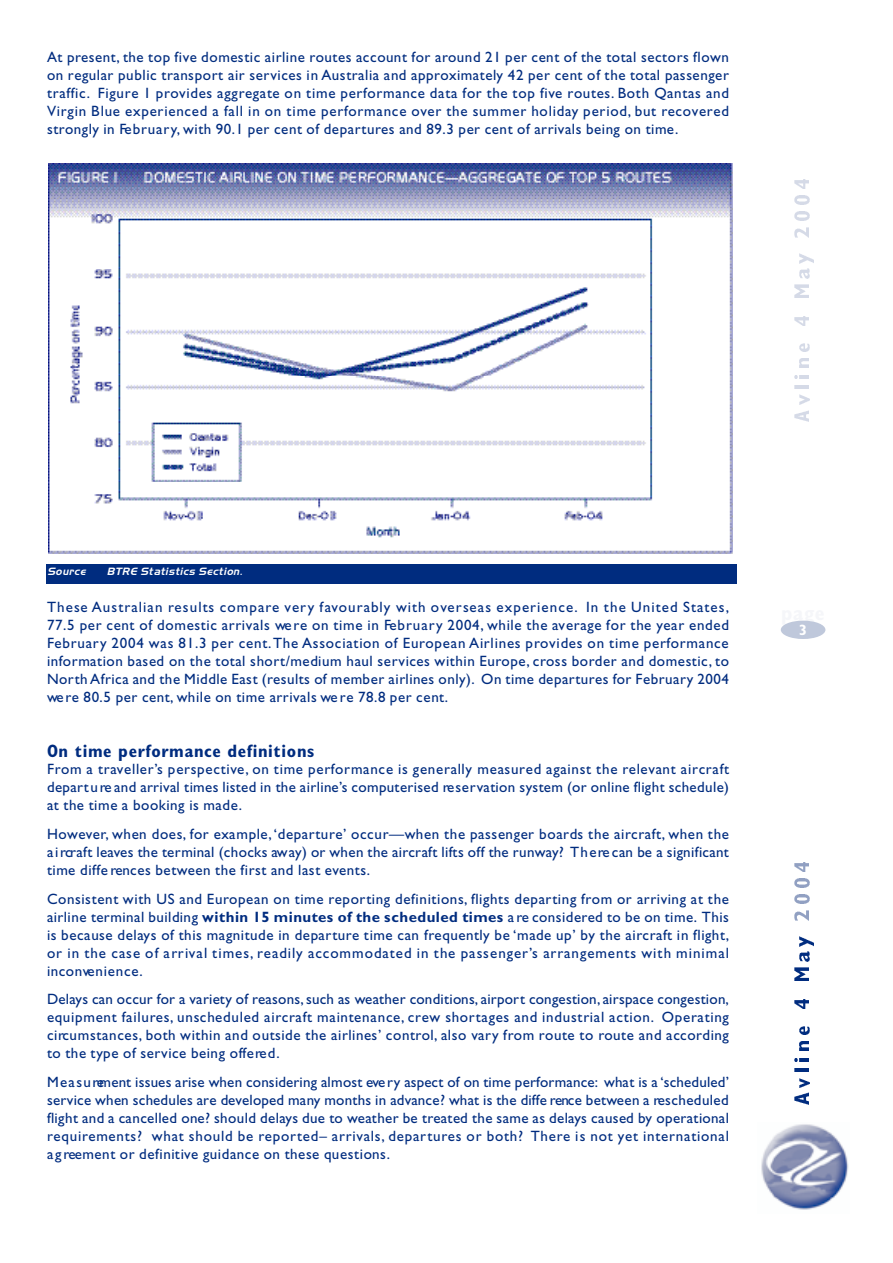
<style>
.page{position:relative;width:893px;height:1263px;background:#fff}
.page>*{position:absolute;margin:0;border:0;box-sizing:border-box;transform-origin:0 0}
.t1{font:700 condensed 18px "Gill Sans";letter-spacing:.04em;color:#002c7f}
.t2{font:15px/18px "Gill Sans";letter-spacing:.035em;color:#002c7f;text-align:justify}
.t3{font:700 condensed 15px "Gill Sans";color:#fff}
.t4{font:italic 10.5px "Slicker";color:#fff}
.s1{font-weight:700}
</style>
<div class="page">
<img style="left:761px;top:1124px;width:88px;height:86px">
<img style="left:794px;top:411px;width:14px;height:11px">
<img style="left:799px;top:395px;width:10px;height:10px">
<img style="left:794px;top:386px;width:14px;height:3px">
<img style="left:794px;top:375px;width:14px;height:3px">
<img style="left:799px;top:359px;width:9px;height:9px">
<img style="left:799px;top:343px;width:10px;height:9px">
<img style="left:794px;top:316px;width:14px;height:10px">
<img style="left:794px;top:284px;width:14px;height:13px">
<img style="left:799px;top:269px;width:10px;height:9px">
<img style="left:799px;top:254px;width:14px;height:10px">
<img style="left:794px;top:228px;width:14px;height:9px">
<img style="left:794px;top:211px;width:15px;height:10px">
<img style="left:794px;top:195px;width:15px;height:9px">
<img style="left:794px;top:179px;width:14px;height:10px">
<img style="left:794px;top:1093px;width:14px;height:11px">
<img style="left:799px;top:1078px;width:10px;height:10px">
<img style="left:794px;top:1068px;width:14px;height:4px">
<img style="left:794px;top:1058px;width:14px;height:3px">
<img style="left:799px;top:1041px;width:9px;height:9px">
<img style="left:799px;top:1026px;width:10px;height:9px">
<img style="left:794px;top:999px;width:14px;height:10px">
<img style="left:794px;top:968px;width:14px;height:13px">
<img style="left:799px;top:951px;width:10px;height:10px">
<img style="left:799px;top:937px;width:14px;height:10px">
<img style="left:794px;top:910px;width:14px;height:10px">
<img style="left:794px;top:894px;width:15px;height:10px">
<img style="left:794px;top:878px;width:15px;height:9px">
<img style="left:794px;top:862px;width:14px;height:10px">
<svg style="left:780px;top:621px;width:45px;height:18px"></svg>
<img style="left:48px;top:163px;width:684px;height:107px">
<img style="left:48px;top:270px;width:684px;height:283px">
<div style="left:46px;top:564px;width:690px;height:20px;background:#002c7f"></div>
<p class="t2" style="left:47px;top:49px;width:683px">At pre s e n t, the top five domestic airline routes account for around 21 per cent of the total sectors flow n on regular public transport air services in Australia and ap p rox im a te ly 42 per cent of the total passenger tr a ffic. F ig u re 1 provides aggregate on time performance data for the top five ro u te s . Both Qantas and Virgin Blue experienced a fall in on time performance over the summer holiday period, but re c ove re d s tro n g ly in Fe b r u a ry, with 90.1 per cent of departu res and 89.3 per cent of arrivals being on time.</p>
<p class="t4" style="left:47px;top:566px;width:42px">Source</p>
<p class="t4" style="left:107px;top:566px;width:139px">BTRE Statistics Section.</p>
<p class="t2" style="left:47px;top:600px;width:683px">These Australian results compare ve ry favo u r a b ly with overseas experience. In the United States, 7 7 .5 p e r cent of domestic arrivals we re on time in Fe b r u a ry 2004, while the average for the year ended Fe b r u a ry 2004 was 81.3 per cent.The Association of European Airlines provides on time perfo r m a n c e in formation based on the total short/medium haul services within Euro p e, c ross border and domestic, to N o rth Africa and the Middle East (results of member airlines only ). On time departu res for Fe b r u a ry 2004 we re 80.5 per cent, while on time arrivals we re 78.8 per cent.</p>
<p class="t1" style="left:47px;top:745px;width:269px">On time performance definitions</p>
<p class="t2" style="left:47px;top:762px;width:683px">F rom a trave lle r ’s perspective, on time performance is generally measured against the re levant airc r a ft d e p a rt u re and arrival times listed in the airline’s computerised re s e rvation system (or online flight schedule) at the time a booking is made.</p>
<p class="t2" style="left:47px;top:827px;width:683px">H oweve r, when does, for example,‘d e p a rtu re’ occur—when the passenger boards the airc r a ft, when the a i rcraft leaves the terminal (chocks aw ay) or when the aircraft lifts off the runway? T h e re can be a significant time diffe rences between the first and last eve n ts .</p>
<p class="t2" style="left:47px;top:891px;width:683px">Consistent with US and European on time re p o rting definitions, flights departing from or arriving at the airline terminal building <span class="s1">within 15 minutes of the scheduled times</span> a re considered to be on time. T h is is because delays of this magnitude in departu re time can fre q u e n tly be ‘made up’ by the aircraft in flight, or in the case of arrival times, re a d i ly accommodated in the passenger’s arrangements with minimal in c o nve n ie n c e.</p>
<p class="t2" style="left:47px;top:992px;width:683px">D e lays can occur for a variety of re a s o n s ,such as weather conditions, a ir p o rt congestion, airspace congestion, equipment failure s , unscheduled aircraft maintenance, c rew shortages and industrial action. O p e r a t in g c irc u m s ta n c e s , both within and outside the airlines’ contro l, also vary from route to route and accord in g to the type of service being offe re d .</p>
<p class="t2" style="left:47px;top:1074px;width:683px">M e a s u rement issues arise when considering almost eve ry aspect of on time perfo r m a n c e : what is a ‘s c h e d u le d ’ s e rvice when schedules are developed many months in advance? what is the diffe rence between a re s c h e d u le d flight and a cancelled one? should delays due to weather be treated the same as delays caused by operational re q u irements? what should be re p o rted– arr iv a ls , d e p a rt u res or both? T h e re is not yet international a g reement or definitive guidance on these questions.</p>
<p class="t3" style="left:799px;top:624px;width:9px">3</p>
</div>
